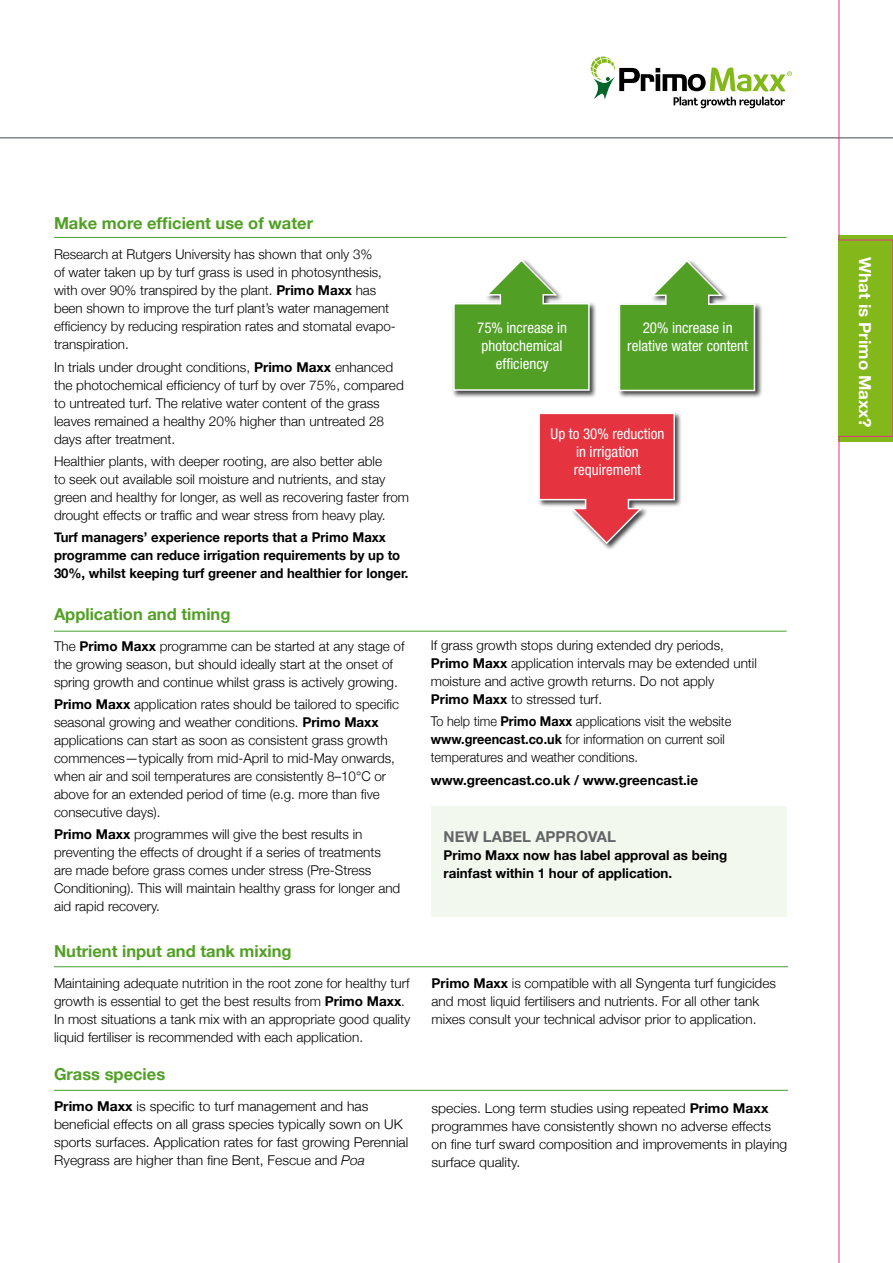
<style>
.page{position:relative;width:893px;height:1263px;background:#fff}
.page>*{position:absolute;margin:0;border:0;box-sizing:border-box;transform-origin:0 0}
.t1{font:700 16.5px "Helvetica Neue";color:#51a025}
.t2{font:700 16.5px "Helvetica Neue";color:#fff}
.t3{font:condensed 15px/18px "Helvetica Neue";color:#fff;text-align:center}
.t4{font:700 15px "Helvetica Neue";color:#646567}
.t5{font:300 13.5px/18px "Helvetica Neue";color:#000}
.t6{font:700 13.5px/18px "Helvetica Neue";color:#000}
.t7{font:300 13.5px/18px "Helvetica Neue";color:#000;scale:.94 1}
.s1{font-weight:700}
.s2{font-style:italic}
</style>
<div class="page">
<hr style="left:0;top:137px;width:893px;height:1px;background:#44494d">
<hr style="left:54px;top:237px;width:733px;height:1px;background:#44a12b">
<hr style="left:54px;top:631px;width:733px;height:1px;background:#44a12b">
<div style="left:431px;top:806px;width:356px;height:111px;background:#f3f8ef"></div>
<svg style="left:591px;top:57px;width:201px;height:51px"></svg>
<div style="left:451px;top:257px;width:146px;height:141px;background:#000;opacity:.75"></div>
<svg style="left:452px;top:258px;width:138px;height:133px"></svg>
<div style="left:617px;top:258px;width:146px;height:140px;background:#000;opacity:.75"></div>
<svg style="left:618px;top:259px;width:138px;height:133px"></svg>
<div style="left:537px;top:411px;width:146px;height:140px;background:#000;opacity:.75"></div>
<svg style="left:538px;top:412px;width:138px;height:133px"></svg>
<hr style="left:54px;top:1090px;width:734px;height:1px;background:#44a12b">
<hr style="left:54px;top:966px;width:734px;height:1px;background:#44a12b">
<svg style="left:838px;top:0;width:55px;height:1263px"></svg>
<p class="t1" style="left:54px;top:213px;width:261px">Make more efficient use of water</p>
<p class="t5" style="left:54px;top:245px;width:343px">Research at Rutgers University has shown that only 3%<br>of water taken up by turf grass is used in photosynthesis, with over 90% transpired by the plant. <span class="s1">Primo Maxx</span> has been shown to improve the turf plant’s water management efficiency by reducing respiration rates and stomatal evapo&shy;transpiration.</p>
<p class="t5" style="left:54px;top:358px;width:351px">In trials under drought conditions, <span class="s1">Primo Maxx</span> enhanced the photochemical efficiency of turf by over 75%, compared to untreated turf. The relative water content of the grass leaves remained a healthy 20% higher than untreated 28 days after treatment.</p>
<p class="t5" style="left:54px;top:452px;width:357px">Healthier plants, with deeper rooting, are also better able<br>to seek out available soil moisture and nutrients, and stay green and healthy for longer, as well as recovering faster from drought effects or traffic and wear stress from heavy play.</p>
<p class="t6" style="left:54px;top:528px;width:356px">Turf managers’ experience reports that a Primo Maxx programme can reduce irrigation requirements by up to<br>30%, whilst keeping turf greener and healthier for longer.</p>
<p class="t1" style="left:54px;top:604px;width:178px">Application and timing</p>
<p class="t5" style="left:54px;top:637px;width:352px">The <span class="s1">Primo Maxx</span> programme can be started at any stage of the growing season, but should ideally start at the onset of spring growth and continue whilst grass is actively growing.</p>
<p class="t5" style="left:54px;top:695px;width:347px"><span class="s1">Primo Maxx</span> application rates should be tailored to specific seasonal growing and weather conditions. <span class="s1">Primo Maxx </span>applications can start as soon as consistent grass growth commences—typically from mid-April to mid-May onwards, when air and soil temperatures are consistently 8–10°C or above for an extended period of time (e.g. more than five consecutive days).</p>
<p class="t5" style="left:54px;top:825px;width:348px"><span class="s1">Primo Maxx</span> programmes will give the best results in preventing the effects of drought if a series of treatments are made before grass comes under stress (Pre-Stress Conditioning). This will maintain healthy grass for longer and aid rapid recovery.</p>
<p class="t1" style="left:54px;top:941px;width:239px">Nutrient input and tank mixing</p>
<p class="t5" style="left:54px;top:974px;width:358px">Maintaining adequate nutrition in the root zone for healthy turf growth is essential to get the best results from <span class="s1">Primo Maxx</span>.<br>In most situations a tank mix with an appropriate good quality liquid fertiliser is recommended with each application.</p>
<p class="t1" style="left:54px;top:1064px;width:113px">Grass species</p>
<p class="t5" style="left:54px;top:1097px;width:356px"><span class="s1">Primo Maxx</span> is specific to turf management and has beneficial effects on all grass species typically sown on UK sports surfaces. Application rates for fast growing Perennial Ryegrass are higher than fine Bent, Fescue and <span class="s2">Poa</span></p>
<p class="t3" style="left:477px;top:318px;width:91px">75% increase in photochemical efficiency</p>
<p class="t3" style="left:627px;top:319px;width:122px">20% increase in relative water content</p>
<p class="t3" style="left:551px;top:424px;width:115px">Up to 30% reduction in irrigation requirement</p>
<p class="t5" style="left:431px;top:636px;width:327px">If grass growth stops during extended dry periods, <span class="s1">Primo Maxx</span> application intervals may be extended until moisture and active growth returns. Do not apply<br><span class="s1">Primo Maxx</span> to stressed turf.</p>
<p class="t7" style="left:431px;top:712px;width:321px">To help time <span class="s1">Primo Maxx</span> applications visit the website <span class="s1">www.greencast.co.uk</span> for information on current soil temperatures and weather conditions.</p>
<p class="t6" style="left:431px;top:770px;width:269px">www.greencast.co.uk / www.greencast.ie</p>
<p class="t4" style="left:444px;top:827px;width:174px">NEW LABEL APPROVAL</p>
<p class="t6" style="left:444px;top:845px;width:285px">Primo Maxx now has label approval as being rainfast within 1 hour of application.</p>
<p class="t5" style="left:432px;top:974px;width:346px"><span class="s1">Primo Maxx</span> is compatible with all Syngenta turf fungicides and most liquid fertilisers and nutrients. For all other tank mixes consult your technical advisor prior to application.</p>
<p class="t5" style="left:432px;top:1099px;width:357px">species. Long term studies using repeated <span class="s1">Primo Maxx </span>programmes have consistently shown no adverse effects on fine turf sward composition and improvements in playing surface quality.</p>
<p class="t2" style="left:875px;top:257px;width:172px;rotate:90deg">What is Primo Maxx?</p>
</div>
